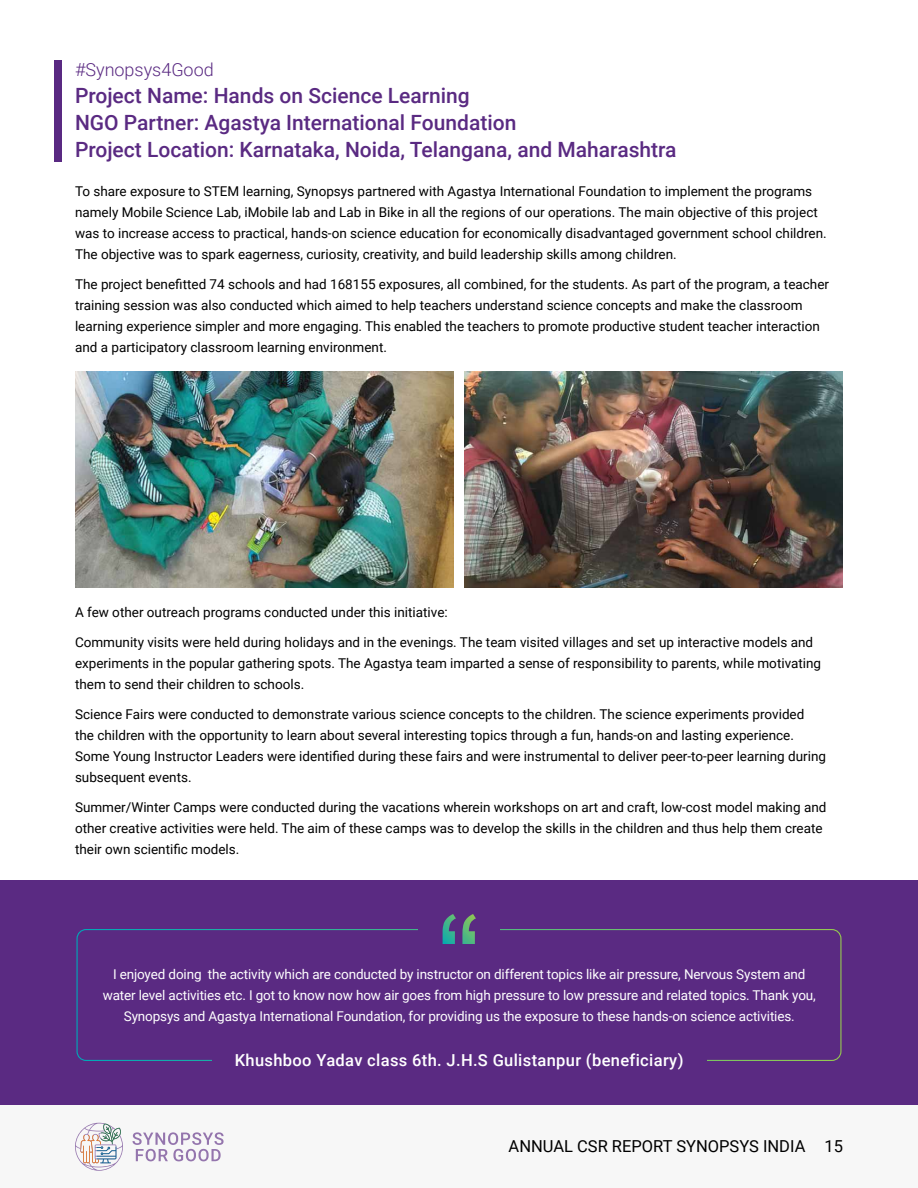
<style>
.page{position:relative;width:918px;height:1188px;background:#fff}
.page>*{position:absolute;margin:0;border:0;box-sizing:border-box;transform-origin:0 0}
.Project_Name{font:500 21px/27px "Roboto";color:#5a2a82}
.Project_Name-2{font:300 18px "Roboto";color:#5a2a82}
.t1{font:500 16.5px "Roboto";letter-spacing:.02em;color:#fff}
.t2{font:16.5px "Roboto";color:#000}
.t3{font:13.5px/21px "Roboto";color:#000}
.t4{font:13.5px/21px "Roboto";letter-spacing:-.01em;color:#fff;text-align:center}
</style>
<div class="page">
<div style="left:0;top:1106px;width:918px;height:82px;background:#f7f7f7"></div>
<svg style="left:133px;top:1132px;width:91px;height:29px"></svg>
<svg style="left:75px;top:1123px;width:48px;height:48px"></svg>
<div style="left:0;top:880px;width:918px;height:226px;background:#5a2a82"></div>
<img style="left:75px;top:371px;width:378px;height:216px">
<img style="left:465px;top:371px;width:378px;height:216px">
<div style="left:54px;top:60px;width:8px;height:102px;background:#592982"></div>
<div style="left:76px;top:929px;width:766px;height:132px;border:1px solid #fff;border-radius:9px"></div>
<div style="left:419px;top:918px;width:81px;height:24px;background:#5a2a82"></div>
<svg style="left:443px;top:914px;width:33px;height:30px"></svg>
<div style="left:212px;top:1048px;width:494px;height:24px;background:#5a2a82"></div>
<p class="Project_Name-2" style="left:75px;top:57px;width:140px">#Synopsys4Good</p>
<p class="Project_Name" style="left:75px;top:81px;width:603px">Project Name: Hands on Science Learning<br>NGO Partner: Agastya International Foundation<br>Project Location: Karnataka, Noida, Telangana, and Maharashtra</p>
<p class="t3" style="left:75px;top:180px;width:753px">To share exposure to STEM learning, Synopsys partnered with Agastya International Foundation to implement the programs namely Mobile Science Lab, iMobile lab and Lab in Bike in all the regions of our operations. The main objective of this project was to increase access to practical, hands-on science education for economically disadvantaged government school children.<br>The objective was to spark eagerness, curiosity, creativity, and build leadership skills among children.</p>
<p class="t3" style="left:75px;top:273px;width:756px">The project benefitted 74 schools and had 168155 exposures, all combined, for the students. As part of the program, a teacher training session was also conducted which aimed to help teachers understand science concepts and make the classroom learning experience simpler and more engaging. This enabled the teachers to promote productive student teacher interaction and a participatory classroom learning environment.</p>
<p class="t3" style="left:75px;top:601px;width:374px">A few other outreach programs conducted under this initiative:</p>
<p class="t3" style="left:75px;top:631px;width:748px">Community visits were held during holidays and in the evenings. The team visited villages and set up interactive models and experiments in the popular gathering spots. The Agastya team imparted a sense of responsibility to parents, while motivating them to send their children to schools.</p>
<p class="t3" style="left:75px;top:703px;width:753px">Science Fairs were conducted to demonstrate various science concepts to the children. The science experiments provided the children with the opportunity to learn about several interesting topics through a fun, hands-on and lasting experience.<br>Some Young Instructor Leaders were identified during these fairs and were instrumental to deliver peer-to-peer learning during subsequent events.</p>
<p class="t3" style="left:75px;top:796px;width:753px">Summer/Winter Camps were conducted during the vacations wherein workshops on art and craft, low-cost model making and other creative activities were held. The aim of these camps was to develop the skills in the children and thus help them create their own scientific models.</p>
<p class="t4" style="left:103px;top:963px;width:715px">I enjoyed doing the activity which are conducted by instructor on different topics like air pressure, Nervous System and water level activities etc. I got to know now how air goes from high pressure to low pressure and related topics. Thank you,<br>Synopsys and Agastya International Foundation, for providing us the exposure to these hands-on science activities.</p>
<p class="t1" style="left:235px;top:1048px;width:450px">Khushboo Yadav class 6th. J.H.S Gulistanpur (beneficiary)</p>
<p class="t2" style="left:509px;top:1135px;width:336px">ANNUAL CSR REPORT SYNOPSYS INDIA 15</p>
</div>
